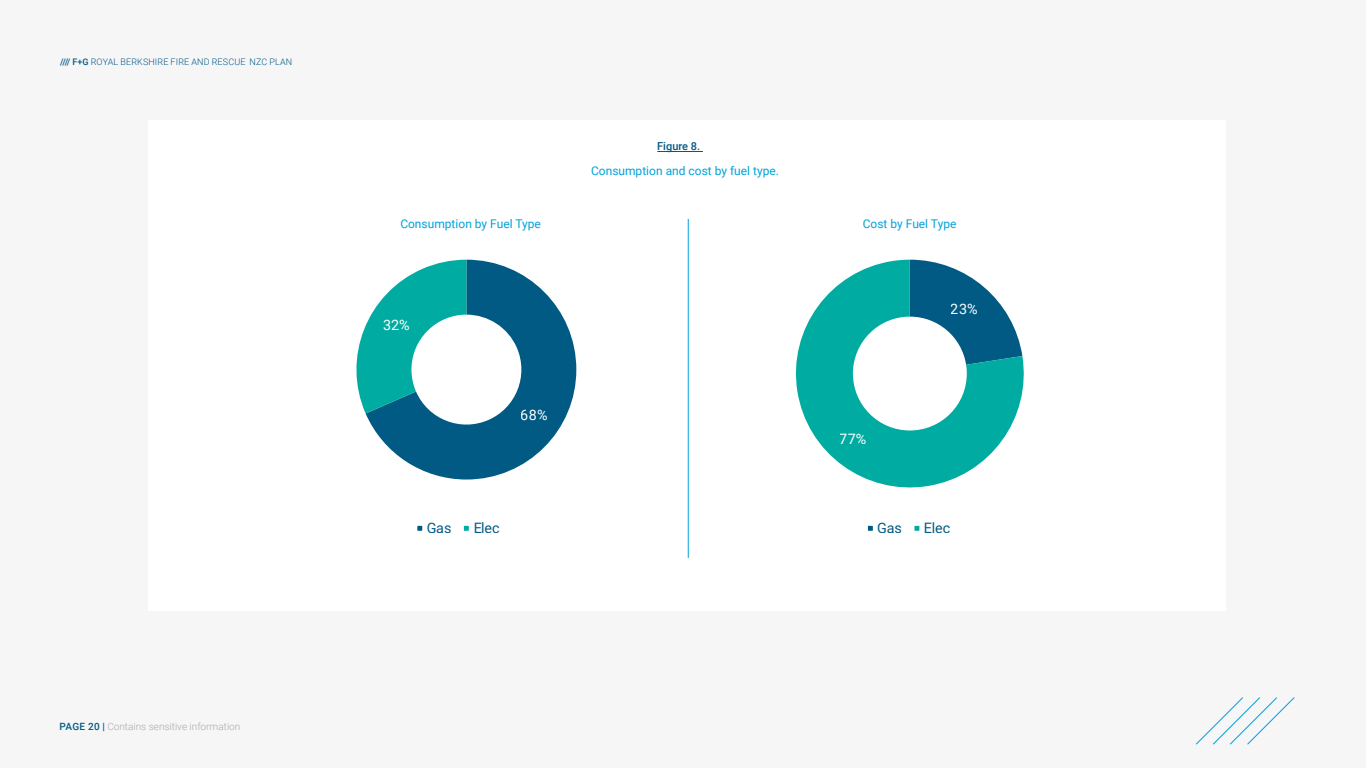
<style>
.page{position:relative;width:1366px;height:768px;background:#f6f6f7}
.page>*{position:absolute;margin:0;border:0;box-sizing:border-box;transform-origin:0 0}
.t1{font:14.3px "Roboto";color:#005a84}
.t2{font:14.3px "Roboto";color:#fff}
.t3{font:12px "Roboto";color:#00a2db}
.t4{font:500 11px "Roboto";color:#005a84}
.t5{font:300 10px "Roboto";color:#a7a9ac}
.t6{font:300 9px "Roboto";letter-spacing:.015em;color:#005a84}
.s1{font-weight:500}
.s2{font-weight:500;color:#005a84}
</style>
<div class="page">
<div style="left:148px;top:120px;width:1078px;height:491px;background:#fff"></div>
<hr style="left:657px;top:151px;width:46px;height:1px;background:#005a84">
<hr style="left:688px;top:219px;width:1px;height:339px;background:#00a2db">
<svg style="left:366px;top:260px;width:210px;height:220px;fill:#005a84"></svg>
<svg style="left:356px;top:260px;width:110px;height:154px"></svg>
<div style="left:416px;top:525px;width:7px;height:7px;background:#005a84"></div>
<div style="left:415px;top:523px;width:10px;height:10px;border:2px solid #fff"></div>
<div style="left:463px;top:525px;width:7px;height:7px;background:#00aca1"></div>
<div style="left:461px;top:523px;width:10px;height:10px;border:2px solid #fff"></div>
<svg style="left:795px;top:260px;width:229px;height:228px"></svg>
<div style="left:867px;top:525px;width:7px;height:7px;background:#005a84"></div>
<div style="left:866px;top:523px;width:9px;height:10px;border:2px solid #fff"></div>
<div style="left:913px;top:525px;width:8px;height:7px;background:#00aca1"></div>
<div style="left:912px;top:523px;width:10px;height:10px;border:2px solid #fff"></div>
<svg style="left:1196px;top:697px;width:98px;height:47px"></svg>
<p class="t6" style="left:60px;top:55px;width:234px"><span class="s1">//// F+G</span> ROYAL BERKSHIRE FIRE AND RESCUE NZC PLAN</p>
<p class="t5" style="left:60px;top:720px;width:182px"><span class="s2">PAGE 20 |</span> Contains sensitive information</p>
<p class="t4" style="left:657px;top:138px;width:44px">Figure 8.</p>
<p class="t3" style="left:591px;top:163px;width:189px">Consumption and cost by fuel type.</p>
<p class="t3" style="left:400px;top:215px;width:142px">Consumption by Fuel Type</p>
<p class="t3" style="left:863px;top:215px;width:95px">Cost by Fuel Type</p>
<p class="t2" style="left:383px;top:315px;width:28px">32%</p>
<p class="t2" style="left:521px;top:405px;width:28px">68%</p>
<p class="t1" style="left:426px;top:517px;width:26px">Gas</p>
<p class="t1" style="left:473px;top:517px;width:28px">Elec</p>
<p class="t2" style="left:951px;top:299px;width:28px">23%</p>
<p class="t2" style="left:840px;top:429px;width:28px">77%</p>
<p class="t1" style="left:877px;top:517px;width:26px">Gas</p>
<p class="t1" style="left:924px;top:517px;width:28px">Elec</p>
</div>
